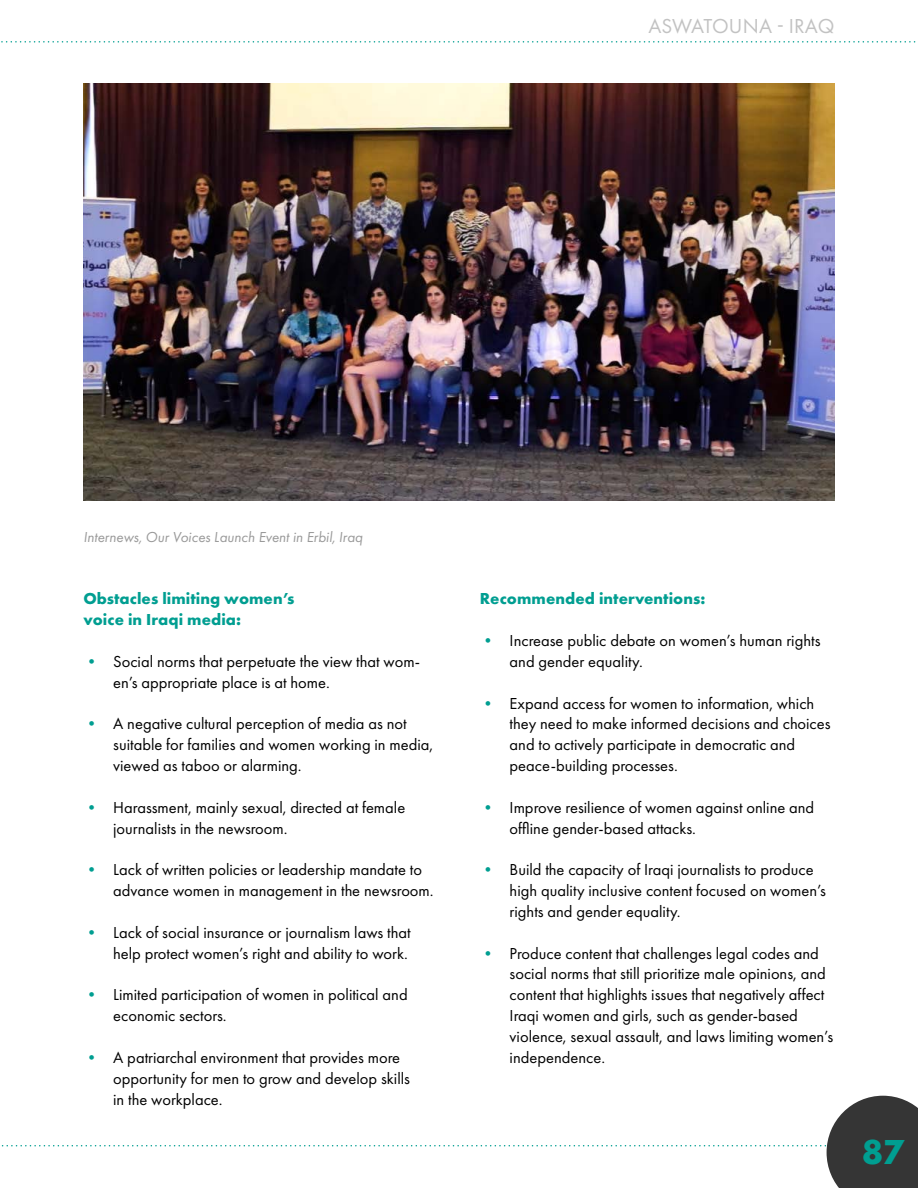
<style>
.page{position:relative;width:918px;height:1188px;background:#fff}
.page>*{position:absolute;margin:0;border:0;box-sizing:border-box;transform-origin:0 0}
.t1{font:700 36px "Futura PT";color:#009e91}
.t2{font:21px "Futura PT";color:#c2c2c2}
.t3{font:16.5px/20.9px "Futura PT";color:#000}
.t4{font:700 16.5px/20.9px "Futura PT";letter-spacing:.005em;color:#009e91}
.t5{font:italic 15px "Futura PT";color:#9a9a9a}
.s1{font-weight:700;color:#009e91}
</style>
<div class="page">
<svg style="left:1px;top:41px;width:915px;height:2px"></svg>
<svg style="left:1px;top:1096px;width:917px;height:92px"></svg>
<hr style="left:0;top:1167px;width:74px;height:1px;background:#fff">
<img style="left:83px;top:83px;width:752px;height:417px">
<p class="t2" style="left:648px;top:13px;width:188px">ASWATOUNA - IRAQ</p>
<p class="t5" style="left:83px;top:528px;width:281px">Internews, Our Voices Launch Event in Erbil, Iraq</p>
<p class="t4" style="left:83px;top:588px;width:213px">Obstacles limiting women’s voice in Iraqi media:</p>
<p class="t3" style="left:113px;top:651px;width:308px;text-indent:-30px"><span class="s1">•</span> Social norms that perpetuate the view that wom&shy;en’s appropriate place is at home.</p>
<p class="t3" style="left:113px;top:713px;width:321px;text-indent:-30px"><span class="s1">•</span> A negative cultural perception of media as not suitable for families and women working in media, viewed as taboo or alarming.</p>
<p class="t3" style="left:113px;top:797px;width:294px;text-indent:-30px"><span class="s1">•</span> Harassment, mainly sexual, directed at female journalists in the newsroom.</p>
<p class="t3" style="left:113px;top:859px;width:322px;text-indent:-30px"><span class="s1">•</span> Lack of written policies or leadership mandate to advance women in management in the newsroom.</p>
<p class="t3" style="left:83px;top:922px;width:329px;text-align:right"><span class="s1">•</span> Lack of social insurance or journalism laws that help protect women’s right and ability to work.</p>
<p class="t3" style="left:113px;top:984px;width:296px;text-indent:-30px"><span class="s1">•</span> Limited participation of women in political and economic sectors.</p>
<p class="t3" style="left:113px;top:1047px;width:298px;text-indent:-30px"><span class="s1">•</span> A patriarchal environment that provides more opportunity for men to grow and develop skills in the workplace.</p>
<p class="t4" style="left:480px;top:588px;width:227px">Recommended interventions:</p>
<p class="t3" style="left:510px;top:630px;width:312px;text-indent:-30px"><span class="s1">•</span> Increase public debate on women’s human rights and gender equality.</p>
<p class="t3" style="left:510px;top:693px;width:322px;text-indent:-30px"><span class="s1">•</span> Expand access for women to information, which they need to make informed decisions and choices and to actively participate in democratic and peace-building processes.</p>
<p class="t3" style="left:510px;top:797px;width:306px;text-indent:-30px"><span class="s1">•</span> Improve resilience of women against online and offline gender-based attacks.</p>
<p class="t3" style="left:510px;top:859px;width:318px;text-indent:-30px"><span class="s1">•</span> Build the capacity of Iraqi journalists to produce high quality inclusive content focused on women’s rights and gender equality.</p>
<p class="t3" style="left:510px;top:943px;width:325px;text-indent:-30px"><span class="s1">•</span> Produce content that challenges legal codes and social norms that still prioritize male opinions, and content that highlights issues that negatively affect Iraqi women and girls, such as gender-based violence, sexual assault, and laws limiting women’s independence.</p>
<h1 class="t1" style="left:862px;top:1129px;width:43px">87</h1>
</div>
